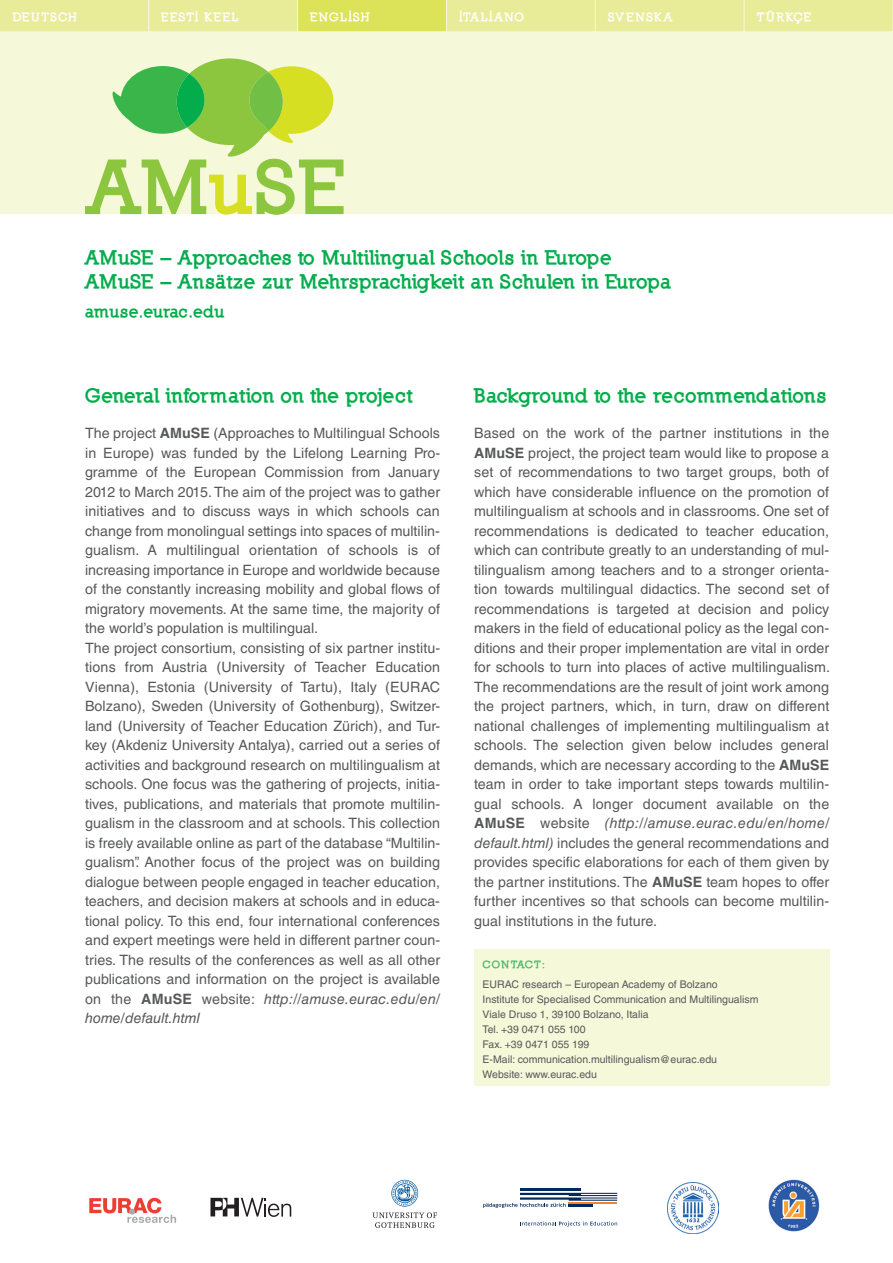
<style>
.page{position:relative;width:893px;height:1263px;background:#fff}
.page>*{position:absolute;margin:0;border:0;box-sizing:border-box;transform-origin:0 0}
.t1{font:900 19.5px/24px "Nilland";letter-spacing:-.005em;color:#03ad4c}
.t2{font:900 16.5px "Nilland";color:#03ad4c}
.t3{font:14.25px/19.5px "Helvetica LT Std";letter-spacing:.005em;color:#57585a}
.t4{font:900 12px "Nilland";letter-spacing:.075em;color:#fff}
.t5{font:900 12px "Nilland";letter-spacing:.1em;color:#fff}
.t6{font:10.5px/15px "Helvetica LT Std";color:#57585a}
.t7{font:900 10.5px "Nilland";letter-spacing:.045em;color:#48b969}
.s1{font-weight:700}
.s2{font-style:italic}
</style>
<div class="page">
<div style="left:0;top:0;width:893px;height:214px;background:#f5f8d9"></div>
<svg style="left:85px;top:58px;width:259px;height:157px"></svg>
<div style="left:474px;top:949px;width:355px;height:137px;background:#f5f8d9"></div>
<svg style="left:0;top:0;width:893px;height:32px;background:#e6ea90"></svg>
<svg style="left:89px;top:1198px;width:87px;height:25px"></svg>
<hr style="left:520px;top:1188px;width:61px;height:2px;background:#00295c">
<svg style="left:483px;top:1193px;width:134px;height:15px"></svg>
<svg style="left:520px;top:1221px;width:97px;height:5px"></svg>
<svg style="left:210px;top:1198px;width:81px;height:19px"></svg>
<img style="left:667px;top:1182px;width:51px;height:51px">
<svg style="left:372px;top:1180px;width:65px;height:48px"></svg>
<img style="left:768px;top:1180px;width:52px;height:52px">
<p class="t4" style="left:13px;top:10px;width:67px">DEUTSCH</p>
<p class="t4" style="left:161px;top:9px;width:79px">EESTI KEEL</p>
<p class="t4" style="left:310px;top:9px;width:62px">ENGLISH</p>
<p class="t5" style="left:459px;top:9px;width:67px">ITALIANO</p>
<p class="t5" style="left:608px;top:9px;width:66px">SVENSKA</p>
<p class="t4" style="left:757px;top:9px;width:56px">TÜRKÇE</p>
<h1 class="t1" style="left:85px;top:246px;width:588px">AMuSE – Approaches to Multilingual Schools in Europe<br>AMuSE – Ansätze zur Mehrsprachigkeit an Schulen in Europa</h1>
<p class="t2" style="left:85px;top:301px;width:141px">amuse.eurac.edu</p>
<h1 class="t1" style="left:85px;top:383px;width:329px">General information on the project</h1>
<p class="t3" style="left:85px;top:423px;width:357px">The project <span class="s1">AMuSE</span> (Approaches to Multilingual Schools in Europe) was funded by the Lifelong Learning Pro&shy;gramme of the European Commission from January 2012 to March 2015. The aim of the project was to gather initiatives and to discuss ways in which schools can change from monolingual settings into spaces of multilin&shy;gualism. A multilingual orientation of schools is of increasing importance in Europe and worldwide because of the constantly increasing mobility and global flows of migratory movements. At the same time, the majority of the world’s population is multilingual.<br>The project consortium, consisting of six partner institu&shy;tions from Austria (University of Teacher Education Vienna), Estonia (University of Tartu), Italy (EURAC Bolzano), Sweden (University of Gothenburg), Switzer&shy;land (University of Teacher Education Zürich), and Tur&shy;key (Akdeniz University Antalya), carried out a series of activities and background research on multilingualism at schools. One focus was the gathering of projects, initia&shy;tives, publications, and materials that promote multilin&shy;gualism in the classroom and at schools. This collection is freely available online as part of the database “Multilin&shy;gualism”. Another focus of the project was on building dialogue between people engaged in teacher education, teachers, and decision makers at schools and in educa&shy;tional policy. To this end, four international conferences and expert meetings were held in different partner coun&shy;tries. The results of the conferences as well as all other publications and information on the project is available on the <span class="s1">AMuSE</span> website: <span class="s2">http://amuse.eurac.edu/en/ home/default.html</span></p>
<h1 class="t1" style="left:474px;top:383px;width:354px">Background to the recommendations</h1>
<p class="t3" style="left:474px;top:423px;width:357px;text-align:justify">Based on the work of the partner institutions in the <span class="s1">AMuSE</span> project, the project team would like to propose a set of recommendations to two target groups, both of which have considerable influence on the promotion of multilingualism at schools and in classrooms. One set of recommendations is dedicated to teacher education, which can contribute greatly to an understanding of mul&shy;tilingualism among teachers and to a stronger orienta&shy;tion towards multilingual didactics. The second set of recommendations is targeted at decision and policy makers in the field of educational policy as the legal con&shy;ditions and their proper implementation are vital in order for schools to turn into places of active multilingualism.<br>The recommendations are the result of joint work among the project partners, which, in turn, draw on different national challenges of implementing multilingualism at schools. The selection given below includes general demands, which are necessary according to the <span class="s1">AMuSE </span>team in order to take important steps towards multilin&shy;gual schools. A longer document available on the <span class="s1">AMuSE</span> website <span class="s2">(http://amuse.eurac.edu/en/home/ default.html)</span> includes the general recommendations and provides specific elaborations for each of them given by the partner institutions. The <span class="s1">AMuSE</span> team hopes to offer further incentives so that schools can become multilin&shy;gual institutions in the future.</p>
<p class="t7" style="left:483px;top:958px;width:64px">CONTACT:</p>
<p class="t6" style="left:483px;top:976px;width:277px">EURAC research – European Academy of Bolzano<br>Institute for Specialised Communication and Multilingualism Viale Druso 1, 39100 Bolzano, Italia<br>Tel. +39 0471 055 100<br>Fax. +39 0471 055 199<br>E-Mail: communication.multilingualism@eurac.edu Website: www.eurac.edu</p>
</div>
